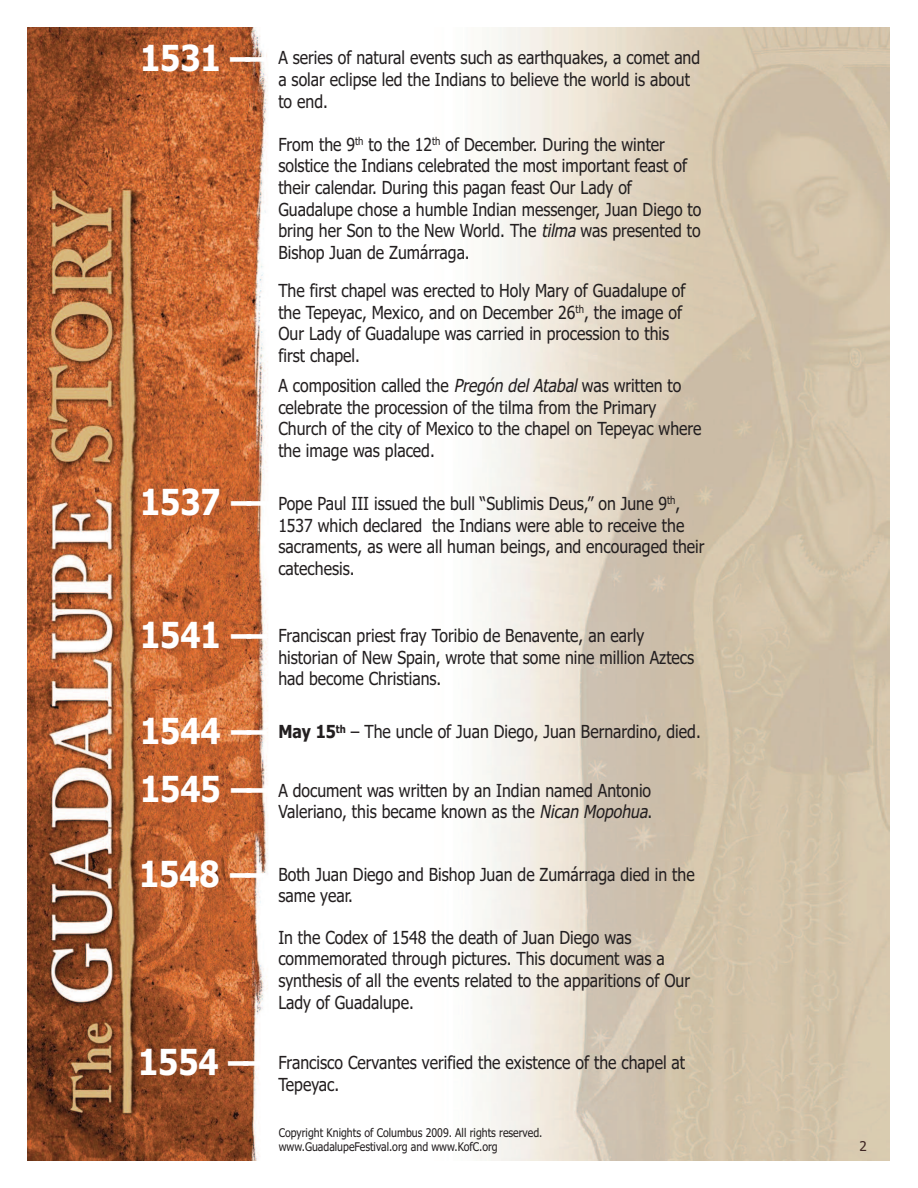
<style>
.page{position:relative;width:918px;height:1188px;background:#fff}
.page>*{position:absolute;margin:0;border:0;box-sizing:border-box;transform-origin:0 0}
.t1{font:700 36px "Tahoma";color:#fff;scale:.88 1}
.t2{font:18px/21.6px "Tahoma";color:#231f20;scale:.88 1}
.t3{font:13.5px "Tahoma";color:#3e2623}
.t4{font:12px/14.4px "Tahoma";color:#231f20;scale:.88 1}
.s1{font-weight:700;font-size:36px;color:#fff}
.s2{font-style:italic}
.s3{font-weight:700}
</style>
<div class="page">
<img style="left:27px;top:27px;width:241px;height:1134px">
<p class="t2" style="left:278px;top:47px;width:481px;text-indent:-138px"><span class="s1">1531 ––</span> A series of natural events such as earthquakes, a comet and a solar eclipse led the Indians to believe the world is about to end.</p>
<p class="t2" style="left:278px;top:134px;width:482px">From the 9<sup>th</sup> to the 12<sup>th</sup> of December. During the winter solstice the Indians celebrated the most important feast of their calendar. During this pagan feast Our Lady of Guadalupe chose a humble Indian messenger, Juan Diego to bring her Son to the New World. The <span class="s2">tilma</span>was presented to Bishop Juan de Zumárraga.</p>
<p class="t2" style="left:278px;top:280px;width:464px">The first chapel was erected to Holy Mary of Guadalupe of the Tepeyac, Mexico, and on December 26<sup>th</sup>, the image of Our Lady of Guadalupe was carried in procession to this first chapel.</p>
<p class="t2" style="left:278px;top:375px;width:482px">A composition called the <span class="s2">PregóndelAtabal</span>was written to celebrate the procession of the tilma from the Primary Church of the city of Mexico to the chapel on Tepeyac where the image was placed.</p>
<p class="t2" style="left:278px;top:493px;width:486px;text-indent:-138px"><span class="s1">1537 ––</span> Pope Paul III issued the bull “Sublimis Deus,” on June 9<sup>th</sup>, 1537 which declared the Indians were able to receive the sacraments, as were all human beings, and encouraged their catechesis.</p>
<p class="t2" style="left:278px;top:625px;width:474px;text-indent:-138px"><span class="s1">1541 ––</span> Franciscan priest fray Toribio de Benavente, an early historian of New Spain, wrote that some nine million Aztecs had become Christians.</p>
<p class="t2" style="left:140px;top:721px;width:639px"><span class="s1">1544 ––</span> <span class="s3">May 15</span><sup>th</sup> – The uncle of Juan Diego, Juan Bernardino, died.</p>
<p class="t2" style="left:140px;top:780px;width:583px;text-align:right"><span class="s1">1545 ––</span> A document was written by an Indian named Antonio<br>Valeriano, this became known as the <span class="s2">NicanMopohua</span>.</p>
<h1 class="t1" style="left:139px;top:854px;width:146px">1548 ––</h1>
<p class="t2" style="left:278px;top:864px;width:475px">Both Juan Diego and Bishop Juan de Zumárraga died in the same year.</p>
<p class="t2" style="left:278px;top:927px;width:470px">In the Codex of 1548 the death of Juan Diego was commemorated through pictures. This document was a synthesis of all the events related to the apparitions of Our Lady of Guadalupe.</p>
<p class="t2" style="left:278px;top:1052px;width:464px;text-indent:-140px"><span class="s1">1554 ––</span> Francisco Cervantes verified the existence of the chapel at<br>Tepeyac.</p>
<p class="t4" style="left:279px;top:1126px;width:301px">Copyright Knights of Columbus 2009. All rights reserved. www.GuadalupeFestival.org and www.KofC.org</p>
<p class="t3" style="left:859px;top:1138px;width:9px">2</p>
</div>
